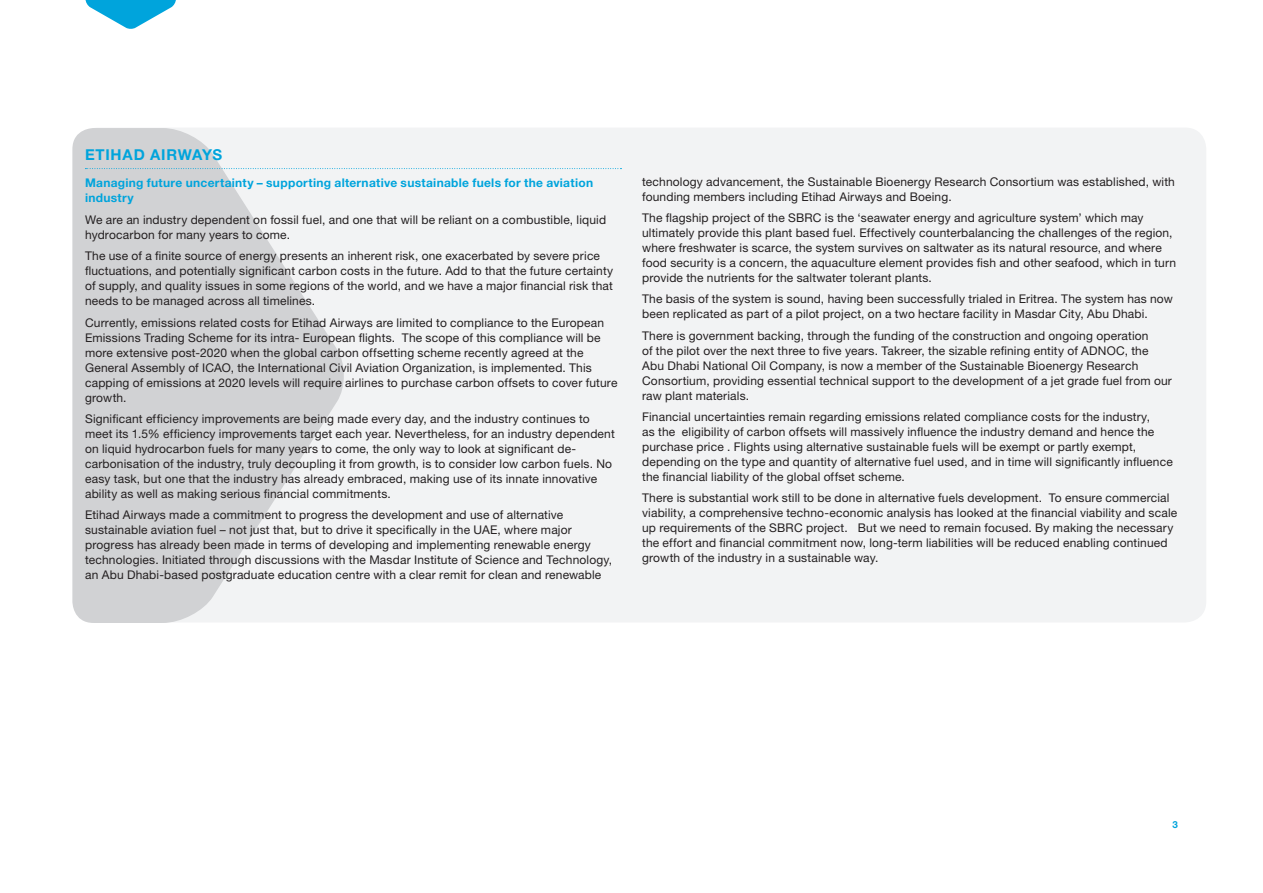
<style>
.page{position:relative;width:1263px;height:893px;background:#fff}
.page>*{position:absolute;margin:0;border:0;box-sizing:border-box;transform-origin:0 0}
.sub_head{font:700 15px "Helvetica Neue";letter-spacing:.05em;color:#00a4dc}
.body{font:12px/15px "Helvetica Neue";letter-spacing:.015em;color:#231f20}
.body-2{font:700 12px/15px "Helvetica Neue";letter-spacing:.025em;color:#00a4dc}
.t1{font:700 9.75px "Helvetica Neue";color:#00a4dc}
</style>
<div class="page">
<svg style="left:86px;top:0;width:90px;height:29px"></svg>
<div style="left:76px;top:128px;width:1130px;height:494px;background:#f2f3f4;border-radius:21px"></div>
<svg style="left:72px;top:128px;width:272px;height:495px;fill:#d1d2d4"></svg>
<svg style="left:85px;top:168px;width:536px;height:1px"></svg>
<p class="sub_head" style="left:85px;top:145px;width:139px">ETIHAD AIRWAYS</p>
<p class="body-2" style="left:85px;top:175px;width:510px">Managing future uncertainty – supporting alternative sustainable fuels for the aviation industry</p>
<p class="body" style="left:85px;top:212px;width:523px">We are an industry dependent on fossil fuel, and one that will be reliant on a combustible, liquid hydrocarbon for many years to come.</p>
<p class="body" style="left:85px;top:248px;width:530px">The use of a finite source of energy presents an inherent risk, one exacerbated by severe price fluctuations, and potentially significant carbon costs in the future. Add to that the future certainty of supply, and quality issues in some regions of the world, and we have a major financial risk that needs to be managed across all timelines.</p>
<p class="body" style="left:85px;top:315px;width:534px">Currently, emissions related costs for Etihad Airways are limited to compliance to the European Emissions Trading Scheme for its intra- European flights. The scope of this compliance will be more extensive post-2020 when the global carbon offsetting scheme recently agreed at the General Assembly of ICAO, the International Civil Aviation Organization, is implemented. This capping of emissions at 2020 levels will require airlines to purchase carbon offsets to cover future growth.</p>
<p class="body" style="left:85px;top:411px;width:531px">Significant efficiency improvements are being made every day, and the industry continues to meet its 1.5% efficiency improvements target each year. Nevertheless, for an industry dependent on liquid hydrocarbon fuels for many years to come, the only way to look at significant de&shy;carbonisation of the industry, truly decoupling it from growth, is to consider low carbon fuels. No easy task, but one that the industry has already embraced, making use of its innate innovative ability as well as making serious financial commitments.</p>
<p class="body" style="left:85px;top:507px;width:529px">Etihad Airways made a commitment to progress the development and use of alternative sustainable aviation fuel – not just that, but to drive it specifically in the UAE, where major progress has already been made in terms of developing and implementing renewable energy technologies. Initiated through discussions with the Masdar Institute of Science and Technology, an Abu Dhabi-based postgraduate education centre with a clear remit for clean and renewable</p>
<p class="body" style="left:642px;top:174px;width:534px">technology advancement, the Sustainable Bioenergy Research Consortium was established, with founding members including Etihad Airways and Boeing.</p>
<p class="body" style="left:642px;top:210px;width:535px">The flagship project of the SBRC is the ‘seawater energy and agriculture system’ which may ultimately provide this plant based fuel. Effectively counterbalancing the challenges of the region, where freshwater is scarce, the system survives on saltwater as its natural resource, and where food security is a concern, the aquaculture element provides fish and other seafood, which in turn provide the nutrients for the saltwater tolerant plants.</p>
<p class="body" style="left:642px;top:291px;width:532px">The basis of the system is sound, having been successfully trialed in Eritrea. The system has now been replicated as part of a pilot project, on a two hectare facility in Masdar City, Abu Dhabi.</p>
<p class="body" style="left:642px;top:328px;width:531px">There is government backing, through the funding of the construction and ongoing operation<br>of the pilot over the next three to five years. Takreer, the sizable refining entity of ADNOC, the Abu Dhabi National Oil Company, is now a member of the Sustainable Bioenergy Research Consortium, providing essential technical support to the development of a jet grade fuel from our raw plant materials.</p>
<p class="body" style="left:642px;top:409px;width:532px">Financial uncertainties remain regarding emissions related compliance costs for the industry,<br>as the eligibility of carbon offsets will massively influence the industry demand and hence the purchase price . Flights using alternative sustainable fuels will be exempt or partly exempt, depending on the type and quantity of alternative fuel used, and in time will significantly influence the financial liability of the global offset scheme.</p>
<p class="body" style="left:642px;top:491px;width:537px">There is substantial work still to be done in alternative fuels development. To ensure commercial viability, a comprehensive techno-economic analysis has looked at the financial viability and scale up requirements of the SBRC project. But we need to remain focused. By making the necessary the effort and financial commitment now, long-term liabilities will be reduced enabling continued growth of the industry in a sustainable way.</p>
<p class="t1" style="left:1172px;top:818px;width:7px">3</p>
</div>
